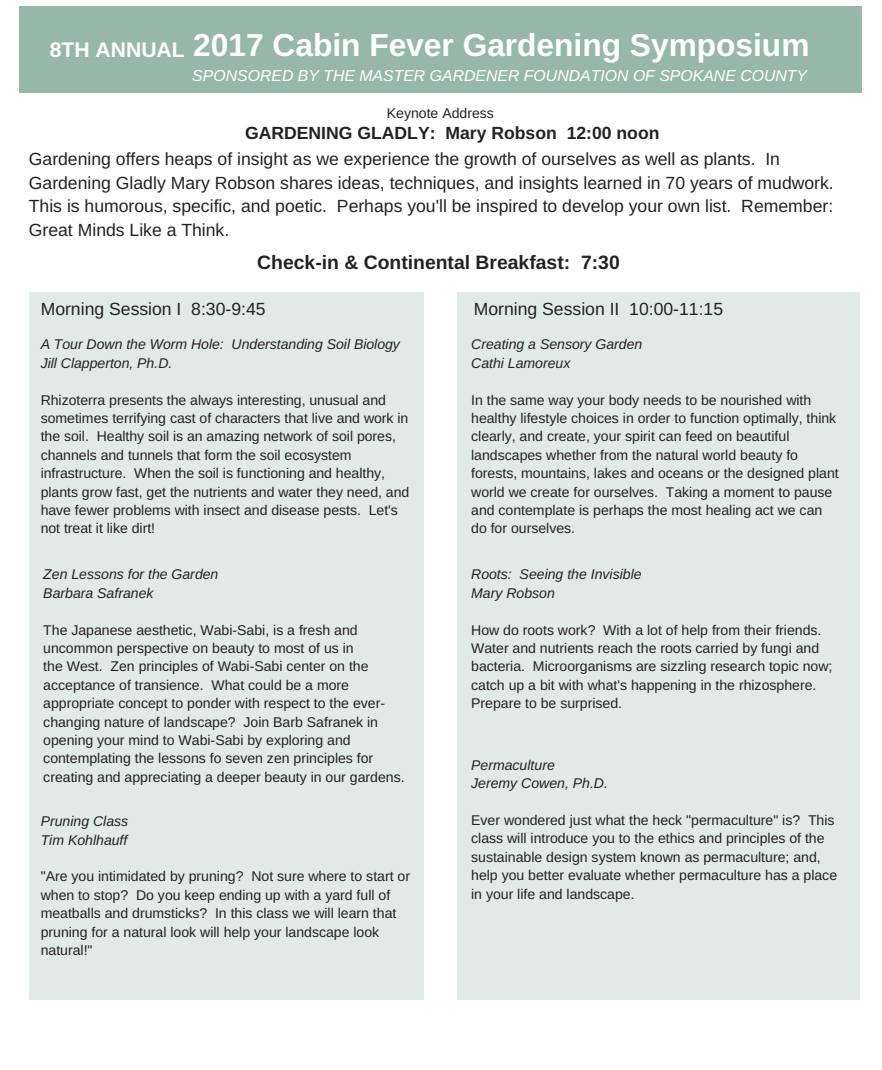
<style>
.page{position:relative;width:882px;height:1070px;background:#fff}
.page>*{position:absolute;margin:0;border:0;box-sizing:border-box;transform-origin:0 0}
.t1{font:700 31.68px "Arimo";color:#fff}
.t2{font:700 19.43px "Arimo";color:#222}
.t3{font:17.68px/23.6px "Arimo";color:#222}
.t4{font:700 17.68px "Arimo";color:#222}
.t5{font:italic 15.92px "Arimo";color:#fff}
.t6{font:14px/18.4px "Arimo";color:#222}
.t7{font:italic 14px/18.4px "Arimo";color:#222}
.s1{font-size:21.18px}
</style>
<div class="page">
<div style="left:20px;top:6px;width:842px;height:87px;background:#98b7ab"></div>
<div style="left:30px;top:292px;width:394px;height:707px;background:#e1eae6"></div>
<div style="left:457px;top:292px;width:402px;height:707px;background:#e1eae6"></div>
<h1 class="t1" style="left:50px;top:27px;width:761px"><span class="s1">8TH ANNUAL</span> 2017 Cabin Fever Gardening Symposium</h1>
<p class="t5" style="left:192px;top:67px;width:616px">SPONSORED BY THE MASTER GARDENER FOUNDATION OF SPOKANE COUNTY</p>
<p class="t6" style="left:387px;top:104px;width:109px">Keynote Address</p>
<p class="t4" style="left:245px;top:123px;width:416px">GARDENING GLADLY: Mary Robson 12:00 noon</p>
<p class="t3" style="left:29px;top:147px;width:806px">Gardening offers heaps of insight as we experience the growth of ourselves as well as plants. In Gardening Gladly Mary Robson shares ideas, techniques, and insights learned in 70 years of mudwork.<br>This is humorous, specific, and poetic. Perhaps you'll be inspired to develop your own list. Remember:<br>Great Minds Like a Think.</p>
<h2 class="t2" style="left:257px;top:251px;width:364px">Check-in &amp; Continental Breakfast: 7:30</h2>
<p class="t3" style="left:41px;top:297px;width:226px">Morning Session I 8:30-9:45</p>
<p class="t3" style="left:474px;top:297px;width:251px">Morning Session II 10:00-11:15</p>
<p class="t7" style="left:471px;top:335px;width:173px">Creating a Sensory Garden<br>Cathi Lamoreux</p>
<p class="t6" style="left:471px;top:390px;width:369px">In the same way your body needs to be nourished with healthy lifestyle choices in order to function optimally, think clearly, and create, your spirit can feed on beautiful landscapes whether from the natural world beauty fo forests, mountains, lakes and oceans or the designed plant world we create for ourselves. Taking a moment to pause and contemplate is perhaps the most healing act we can do for ourselves.</p>
<p class="t7" style="left:471px;top:565px;width:172px">Roots: Seeing the Invisible<br>Mary Robson</p>
<p class="t6" style="left:471px;top:620px;width:363px">How do roots work? With a lot of help from their friends.<br>Water and nutrients reach the roots carried by fungi and bacteria. Microorganisms are sizzling research topic now; catch up a bit with what's happening in the rhizosphere.<br>Prepare to be surprised.</p>
<p class="t7" style="left:41px;top:335px;width:361px">A Tour Down the Worm Hole: Understanding Soil Biology<br>Jill Clapperton, Ph.D.</p>
<p class="t6" style="left:41px;top:390px;width:370px">Rhizoterra presents the always interesting, unusual and sometimes terrifying cast of characters that live and work in the soil. Healthy soil is an amazing network of soil pores, channels and tunnels that form the soil ecosystem infrastructure. When the soil is functioning and healthy, plants grow fast, get the nutrients and water they need, and have fewer problems with insect and disease pests. Let's not treat it like dirt!</p>
<p class="t7" style="left:43px;top:565px;width:177px">Zen Lessons for the Garden<br>Barbara Safranek</p>
<p class="t6" style="left:43px;top:620px;width:363px">The Japanese aesthetic, Wabi-Sabi, is a fresh and uncommon perspective on beauty to most of us in<br>the West. Zen principles of Wabi-Sabi center on the acceptance of transience. What could be a more appropriate concept to ponder with respect to the ever&shy;changing nature of landscape? Join Barb Safranek in opening your mind to Wabi-Sabi by exploring and contemplating the lessons fo seven zen principles for creating and appreciating a deeper beauty in our gardens.</p>
<p class="t7" style="left:41px;top:812px;width:89px">Pruning Class<br>Tim Kohlhauff</p>
<p class="t6" style="left:41px;top:867px;width:371px">"Are you intimidated by pruning? Not sure where to start or when to stop? Do you keep ending up with a yard full of meatballs and drumsticks? In this class we will learn that pruning for a natural look will help your landscape look natural!"</p>
<p class="t7" style="left:471px;top:755px;width:138px">Permaculture<br>Jeremy Cowen, Ph.D.</p>
<p class="t6" style="left:471px;top:810px;width:368px">Ever wondered just what the heck "permaculture" is? This class will introduce you to the ethics and principles of the sustainable design system known as permaculture; and, help you better evaluate whether permaculture has a place in your life and landscape.</p>
</div>
